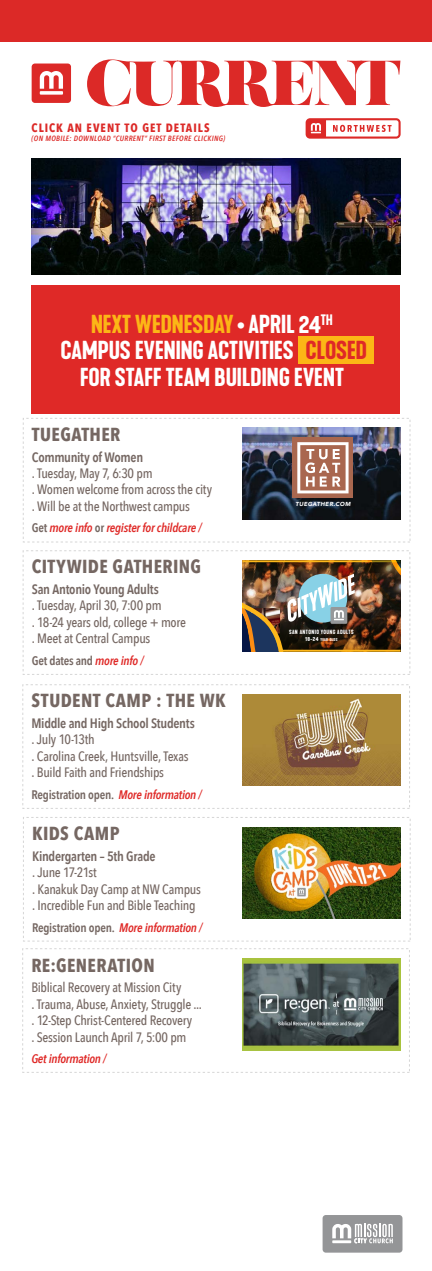
<style>
.page{position:relative;width:432px;height:1271px;background:#fff}
.page>*{position:absolute;margin:0;border:0;box-sizing:border-box;transform-origin:0 0}
.t1{font:600 24.28px/26.5px "Kapra Neue";letter-spacing:-.01em;color:#fff;text-align:center}
.t2{font:700 18.8px "Avenir Next Condensed";letter-spacing:.02em;color:#756762}
.t3{font:500 13.6px/16.4px "Avenir Next Condensed";letter-spacing:-.02em;color:#756762}
.t4{font:600 13.6px "Avenir Next Condensed";letter-spacing:-.02em;color:#756762}
.t5{font:600 12.4px "Avenir Next Condensed";letter-spacing:-.02em;color:#756762}
.t6{font:italic 600 12.4px "Avenir Next Condensed";letter-spacing:-.02em;color:#df2927}
.t7{font:700 12px "Avenir Next Condensed";letter-spacing:.08em;color:#dc2927}
.t8{font:italic 600 7.6px "Avenir Next Condensed";letter-spacing:.045em;color:#dc2927}
.t9{font:italic 900 5.8px "Avenir";letter-spacing:.055em;color:#fff}
.t10{font:600 5.72px "Kapra Neue";letter-spacing:.06em;color:#fff}
.t11{font:600 4px "Kapra Neue";letter-spacing:.07em;color:#fff}
.s1{color:#fcb616}
.s2{color:#df2927}
.s3{font-style:normal;color:#756762}
.s4{font-style:italic;color:#df2927}
.s5{font-size:5.72px}
</style>
<div class="page">
<svg style="left:306px;top:118px;width:95px;height:21px"></svg>
<div style="left:32px;top:63px;width:39px;height:40px;background:#dc2927;border-radius:3px"></div>
<svg style="left:40px;top:91px;width:23px;height:4px"></svg>
<svg style="left:40px;top:71px;width:23px;height:18px"></svg>
<svg style="left:87px;top:59px;width:313px;height:48px"></svg>
<div style="left:0;top:0;width:432px;height:41px;background:#dc2927"></div>
<div style="left:323px;top:1214px;width:80px;height:38px;background:#949597;border-radius:3px"></div>
<svg style="left:332px;top:1223px;width:61px;height:20px"></svg>
<img style="left:243px;top:428px;width:158px;height:91px">
<div style="left:293px;top:437px;width:60px;height:61px;background:#a9674f"></div>
<svg style="left:297px;top:442px;width:52px;height:51px"></svg>
<img style="left:242px;top:958px;width:158px;height:92px">
<img style="left:31px;top:159px;width:369px;height:115px">
<div style="left:22px;top:948px;width:388px;height:124px;border:1px dashed #d6d6d6"></div>
<div style="left:23px;top:418px;width:387px;height:124px;border:1px dashed #d6d6d6"></div>
<img style="left:243px;top:827px;width:158px;height:91px">
<img style="left:242px;top:694px;width:158px;height:91px">
<div style="left:23px;top:817px;width:387px;height:124px;border:1px dashed #d6d6d6"></div>
<div style="left:23px;top:684px;width:387px;height:124px;border:1px dashed #d6d6d6"></div>
<img style="left:243px;top:560px;width:158px;height:91px">
<div style="left:23px;top:550px;width:387px;height:124px;border:1px dashed #d6d6d6"></div>
<div style="left:31px;top:285px;width:369px;height:129px;background:#df2927"></div>
<div style="left:298px;top:337px;width:76px;height:27px;background:#fcb616"></div>
<p class="t7" style="left:32px;top:120px;width:180px">CLICK AN EVENT TO GET DETAILS</p>
<p class="t8" style="left:32px;top:134px;width:195px">(ON MOBILE: DOWNLOAD “CURRENT” FIRST BEFORE CLICKING)</p>
<h1 class="t1" style="left:61px;top:311px;width:308px"><span class="s1">NEXT WEDNESDAY</span> • APRIL 24<sup>TH<br></sup>CAMPUS EVENING ACTIVITIES <span class="s2">CLOSED<br></span>FOR STAFF TEAM BUILDING EVENT</h1>
<h2 class="t2" style="left:32px;top:422px;width:90px">TUEGATHER</h2>
<p class="t4" style="left:32px;top:445px;width:113px">Community of Women</p>
<p class="t3" style="left:32px;top:465px;width:182px">. Tuesday, May 7, 6:30 pm<br>. Women welcome from across the city . Will be at the Northwest campus</p>
<p class="t6" style="left:32px;top:520px;width:171px"><span class="s3">Get</span> more info <span class="s3">or</span> register for childcare /</p>
<h2 class="t2" style="left:32px;top:555px;width:171px">CITYWIDE GATHERING</h2>
<p class="t4" style="left:32px;top:577px;width:129px">San Antonio Young Adults</p>
<p class="t3" style="left:32px;top:597px;width:156px">. Tuesday, April 30, 7:00 pm<br>. 18-24 years old, college + more . Meet at Central Campus</p>
<p class="t5" style="left:32px;top:650px;width:113px">Get dates and <span class="s4">more info /</span></p>
<h2 class="t2" style="left:31px;top:689px;width:196px">STUDENT CAMP : THE WK</h2>
<p class="t4" style="left:31px;top:711px;width:165px">Middle and High School Students</p>
<p class="t3" style="left:31px;top:731px;width:159px">. July 10-13th<br>. Carolina Creek, Huntsville, Texas . Build Faith and Friendships</p>
<p class="t5" style="left:31px;top:783px;width:172px">Registration open. <span class="s4">More information /</span></p>
<h2 class="t2" style="left:32px;top:821px;width:89px">KIDS CAMP</h2>
<p class="t4" style="left:32px;top:844px;width:125px">Kindergarten – 5th Grade</p>
<p class="t3" style="left:32px;top:864px;width:170px">. June 17-21st<br>. Kanakuk Day Camp at NW Campus . Incredible Fun and Bible Teaching</p>
<p class="t5" style="left:32px;top:916px;width:172px">Registration open. <span class="s4">More information /</span></p>
<h2 class="t2" style="left:31px;top:953px;width:125px">RE:GENERATION</h2>
<p class="t3" style="left:31px;top:979px;width:172px">Biblical Recovery at Mission City<br>. Trauma, Abuse, Anxiety, Struggle ... . 12-Step Christ-Centered Recovery<br>. Session Launch April 7, 5:00 pm</p>
<p class="t6" style="left:31px;top:1051px;width:77px">Get information /</p>
<p class="t9" style="left:295px;top:499px;width:57px">TUEGATHER.COM</p>
<p class="t10" style="left:289px;top:628px;width:66px">SAN ANTONIO YOUNG ADULTS</p>
<p class="t11" style="left:305px;top:637px;width:34px"><span class="s5">18-24</span> YEAR OLDS</p>
</div>
